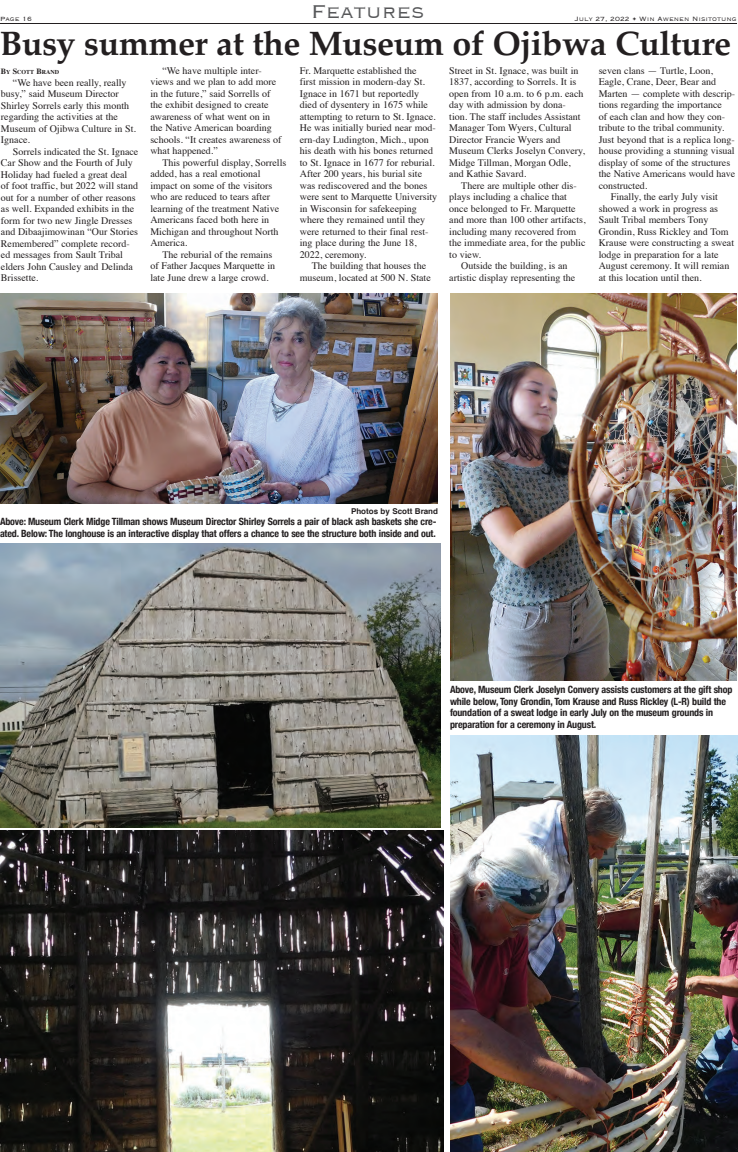
<style>
.page{position:relative;width:738px;height:1152px;background:#fff}
.page>*{position:absolute;margin:0;border:0;box-sizing:border-box;transform-origin:0 0}
.t1{font:700 34px "Palatino";letter-spacing:-.015em;color:#231f20}
.t2{font:300 24px "Copperplate";color:#57585a}
.t3{font:10px/11.5px "Times";color:#231f20}
.t4{font:700 condensed 10px/11.5px "Helvetica Neue";letter-spacing:-.015em;color:#231f20}
.t5{font:300 8px "Copperplate";color:#231f20}
.t6{font:700 8px "Helvetica";color:#231f20}
.t7{font:700 6px "Times";color:#231f20}
.s1{font-size:8px}
</style>
<div class="page">
<hr style="left:0;top:23px;width:737px;height:1px;background:#231f20">
<img style="left:0;top:294px;width:438px;height:210px">
<img style="left:450px;top:294px;width:286px;height:387px">
<img style="left:450px;top:736px;width:288px;height:416px">
<img style="left:0;top:544px;width:441px;height:283px">
<img style="left:0;top:831px;width:444px;height:321px">
<p class="t5" style="left:0;top:14px;width:34px">Page 16</p>
<h2 class="t2" style="left:311px;top:-4px;width:115px">Features</h2>
<p class="t5" style="left:575px;top:14px;width:163px">July 27, 2022 • Win Awenen Nisitotung</p>
<h1 class="t1" style="left:0;top:15px;width:733px">Busy summer at the Museum of Ojibwa Culture</h1>
<p class="t7" style="left:1px;top:66px;width:60px"><span class="s1">B</span>Y <span class="s1">S</span>COTT <span class="s1">B</span>RAND</p>
<p class="t3" style="left:1px;top:76px;width:137px;text-indent:12px">“We have been really, really busy,” said Museum Director<br>Shirley Sorrels early this month regarding the activities at the<br>Museum of Ojibwa Culture in St.<br>Ignace.</p>
<p class="t3" style="left:1px;top:145px;width:139px;text-indent:12px">Sorrels indicated the St. Ignace<br>Car Show and the Fourth of July<br>Holiday had fueled a great deal<br>of foot traffic, but 2022 will stand out for a number of other reasons as well. Expanded exhibits in the form for two new Jingle Dresses and Dibaajimowinan “Our Stories<br>Remembered” complete record&shy;ed messages from Sault Tribal elders John Causley and Delinda<br>Brissette.</p>
<p class="t3" style="left:150px;top:64px;width:133px;text-indent:12px">“We have multiple inter&shy;views and we plan to add more in the future,” said Sorrells of the exhibit designed to create awareness of what went on in the Native American boarding schools. “It creates awareness of what happened.”</p>
<p class="t3" style="left:150px;top:156px;width:137px;text-indent:12px">This powerful display, Sorrells added, has a real emotional impact on some of the visitors who are reduced to tears after learning of the treatment Native<br>Americans faced both here in<br>Michigan and throughout North<br>America.</p>
<p class="t3" style="left:150px;top:248px;width:126px;text-indent:12px">The reburial of the remains of Father Jacques Marquette in late June drew a large crowd.</p>
<p class="t3" style="left:300px;top:64px;width:139px">Fr. Marquette established the<br>first mission in modern-day St.<br>Ignace in 1671 but reportedly died of dysentery in 1675 while attempting to return to St. Ignace.<br>He was initially buried near mod&shy;ern-day Ludington, Mich., upon his death with his bones returned to St. Ignace in 1677 for reburial.<br>After 200 years, his burial site was rediscovered and the bones were sent to Marquette University in Wisconsin for safekeeping where they remained until they were returned to their final rest&shy;ing place during the June 18,<br>2022, ceremony.</p>
<p class="t3" style="left:300px;top:259px;width:132px;text-indent:12px">The building that houses the museum, located at 500 N. State</p>
<p class="t3" style="left:449px;top:64px;width:137px">Street in St. Ignace, was built in<br>1837, according to Sorrels. It is open from 10 a.m. to 6 p.m. each day with admission by dona&shy;tion. The staff includes Assistant<br>Manager Tom Wyers, Cultural<br>Director Francie Wyers and<br>Museum Clerks Joselyn Convery,<br>Midge Tillman, Morgan Odle, and Kathie Savard.</p>
<p class="t3" style="left:461px;top:179px;width:117px">There are multiple other dis-</p>
<p class="t3" style="left:449px;top:190px;width:119px">plays including a chalice that</p>
<p class="t3" style="left:449px;top:202px;width:128px">once belonged to Fr. Marquette</p>
<p class="t3" style="left:449px;top:213px;width:138px">and more than 100 other artifacts,</p>
<p class="t3" style="left:449px;top:225px;width:129px">including many recovered from</p>
<p class="t3" style="left:449px;top:236px;width:138px">the immediate area, for the public</p>
<p class="t3" style="left:449px;top:248px;width:33px">to view.</p>
<p class="t3" style="left:461px;top:259px;width:108px">Outside the building, is an</p>
<p class="t3" style="left:449px;top:271px;width:127px">artistic display representing the</p>
<p class="t3" style="left:599px;top:64px;width:116px">seven clans — Turtle, Loon,</p>
<p class="t3" style="left:599px;top:75px;width:119px">Eagle, Crane, Deer, Bear and</p>
<p class="t3" style="left:599px;top:87px;width:138px">Marten — complete with descrip-</p>
<p class="t3" style="left:599px;top:98px;width:125px">tions regarding the importance</p>
<p class="t3" style="left:599px;top:110px;width:128px">of each clan and how they con-</p>
<p class="t3" style="left:599px;top:121px;width:127px">tribute to the tribal community.</p>
<p class="t3" style="left:599px;top:133px;width:137px">Just beyond that is a replica long-</p>
<p class="t3" style="left:599px;top:144px;width:137px">house providing a stunning visual</p>
<p class="t3" style="left:599px;top:156px;width:133px">display of some of the structures</p>
<p class="t3" style="left:599px;top:167px;width:138px">the Native Americans would have</p>
<p class="t3" style="left:599px;top:179px;width:50px">constructed.</p>
<p class="t3" style="left:611px;top:190px;width:109px">Finally, the early July visit</p>
<p class="t3" style="left:599px;top:202px;width:121px">showed a work in progress as</p>
<p class="t3" style="left:599px;top:213px;width:111px">Sault Tribal members Tony</p>
<p class="t3" style="left:599px;top:225px;width:131px">Grondin, Russ Rickley and Tom</p>
<p class="t3" style="left:599px;top:236px;width:137px">Krause were constructing a sweat</p>
<p class="t3" style="left:599px;top:248px;width:121px">lodge in preparation for a late</p>
<p class="t3" style="left:599px;top:259px;width:132px">August ceremony. It will remian</p>
<p class="t3" style="left:599px;top:271px;width:104px">at this location until then.</p>
<p class="t6" style="left:351px;top:505px;width:88px">Photos by Scott Brand</p>
<p class="t4" style="left:0;top:515px;width:438px">Above: Museum Clerk Midge Tillman shows Museum Director Shirley Sorrels a pair of black ash baskets she cre&shy;ated. Below: The longhouse is an interactive display that offers a chance to see the structure both inside and out.</p>
<p class="t4" style="left:450px;top:683px;width:284px">Above, Museum Clerk Joselyn Convery assists customers at the gift shop while below, Tony Grondin, Tom Krause and Russ Rickley (L-R) build the foundation of a sweat lodge in early July on the museum grounds in preparation for a ceremony in August.</p>
</div>
